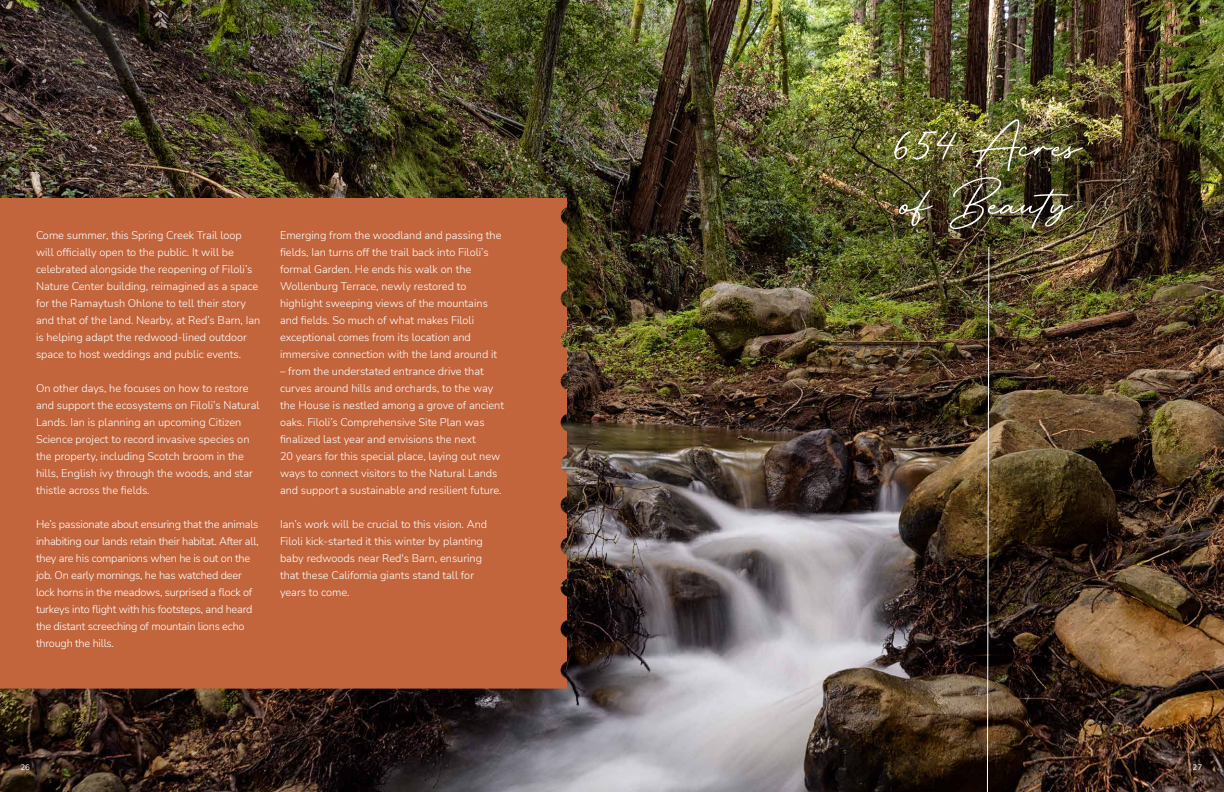
<style>
.page{position:relative;width:1224px;height:792px;background:#fff}
.page>*{position:absolute;margin:0;border:0;box-sizing:border-box;transform-origin:0 0}
.t1{font:75px/58px "Retro Signature";letter-spacing:-.005em;color:#fff}
.t2{font:300 11px/17px "Nunito Sans";color:#fff}
.t3{font:300 11px/17px "Nunito Sans";letter-spacing:-.02em;color:#fff}
.t4{font:8px "Nunito Sans";color:#fff}
</style>
<div class="page">
<img style="left:0;top:0;width:1224px;height:792px">
<div style="left:0;top:198px;width:567px;height:491px;background:#c2653c"></div>
<img style="left:986px;top:246px;width:4px;height:546px">
<p class="t2" style="left:36px;top:226px;width:226px">Come summer, this Spring Creek Trail loop will officially open to the public. It will be celebrated alongside the reopening of Filoli’s Nature Center building, reimagined as a space for the Ramaytush Ohlone to tell their story and that of the land. Nearby, at Red’s Barn, Ian is helping adapt the redwood-lined outdoor space to host weddings and public events.</p>
<p class="t2" style="left:36px;top:379px;width:225px">On other days, he focuses on how to restore and support the ecosystems on Filoli’s Natural Lands. Ian is planning an upcoming Citizen Science project to record invasive species on the property, including Scotch broom in the hills, English ivy through the woods, and star thistle across the fields.</p>
<p class="t3" style="left:36px;top:515px;width:224px">He’s passionate about ensuring that the animals inhabiting our lands retain their habitat. After all, they are his companions when he is out on the job. On early mornings, he has watched deer lock horns in the meadows, surprised a flock of turkeys into flight with his footsteps, and heard the distant screeching of mountain lions echo through the hills.</p>
<p class="t2" style="left:280px;top:226px;width:223px">Emerging from the woodland and passing the fields, Ian turns off the trail back into Filoli’s formal Garden. He ends his walk on the Wollenburg Terrace, newly restored to highlight sweeping views of the mountains and fields. So much of what makes Filoli exceptional comes from its location and immersive connection with the land around it</p>
<p class="t2" style="left:280px;top:362px;width:226px">– from the understated entrance drive that curves around hills and orchards, to the way the House is nestled among a grove of ancient oaks. Filoli’s Comprehensive Site Plan was finalized last year and envisions the next<br>20 years for this special place, laying out new ways to connect visitors to the Natural Lands and support a sustainable and resilient future.</p>
<p class="t2" style="left:280px;top:515px;width:209px">Ian’s work will be crucial to this vision. And Filoli kick-started it this winter by planting baby redwoods near Red's Barn, ensuring that these California giants stand tall for years to come.</p>
<h1 class="t1" style="left:892px;top:117px;width:191px">654 Acres of Beauty</h1>
<p class="t4" style="left:20px;top:761px;width:11px">26</p>
<p class="t4" style="left:1193px;top:761px;width:11px">27</p>
</div>
